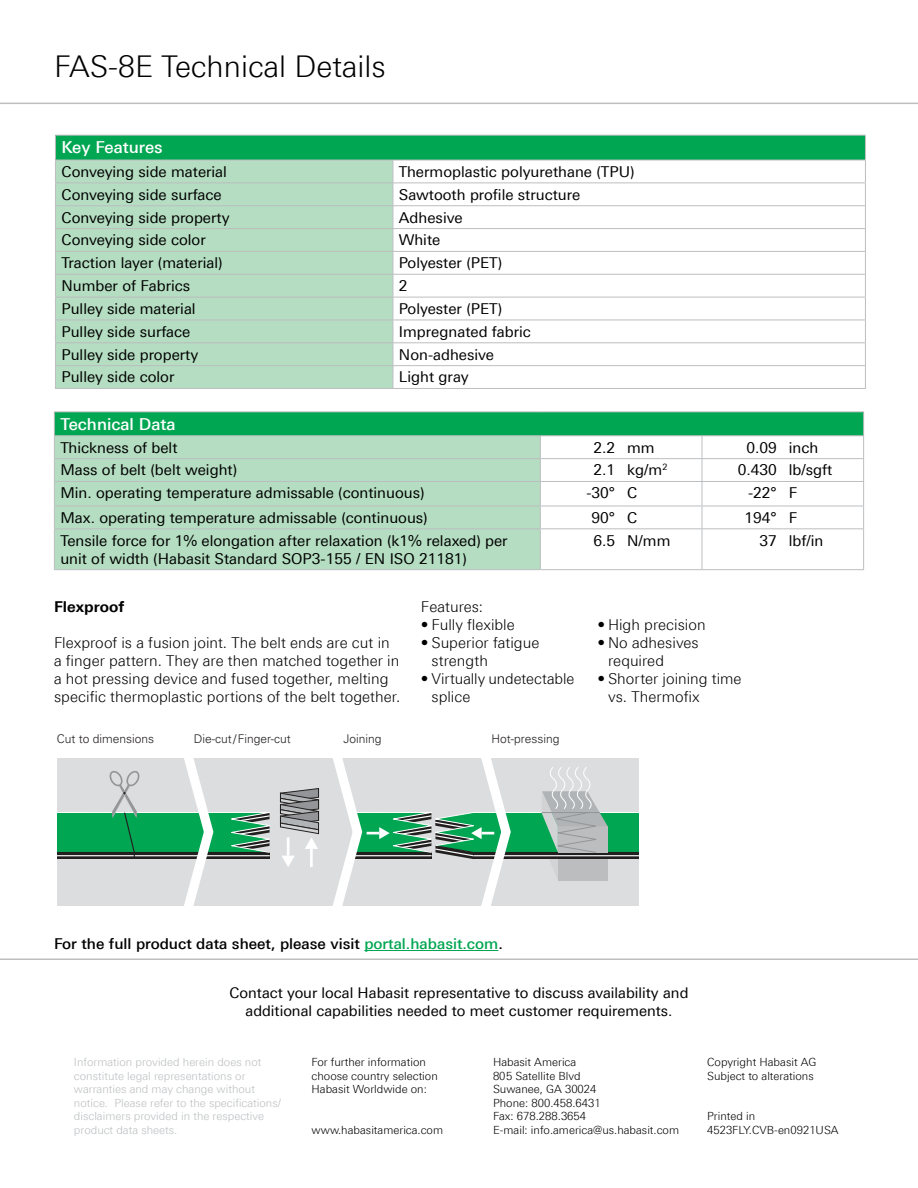
<style>
.page{position:relative;width:918px;height:1188px;background:#fff}
.page>*{position:absolute;margin:0;border:0;box-sizing:border-box;transform-origin:0 0}
.t1{font:300 30px "Linotype Univers 330";color:#000}
.t2{font:500 16.5px "Linotype Univers 530";color:#fff}
.t3{font:15px/18px "Linotype Univers 430";color:#000}
.t4{font:300 15px/18px "Linotype Univers 330";color:#000}
.t5{font:500 15px "Linotype Univers 530";color:#000}
.t6{font:700 15px "Linotype Univers 630";letter-spacing:.005em;color:#000}
.t7{font:14.85px/17.7px "Linotype Univers 430";color:#000;text-align:center}
.t8{font:300 12px "Univers";color:#221f1f}
.t9{font:300 11.25px/13.5px "Linotype Univers 330";color:#000}
.t10{font:300 11.25px/13.5px "Linotype Univers 330";color:#bcbec0}
.s1{color:#00a651}
</style>
<div class="page">
<div style="left:55px;top:758px;width:585px;height:148px;background:#dcddde"></div>
<svg style="left:57px;top:766px;width:583px;height:115px"></svg>
<hr style="left:55px;top:753px;width:2px;height:157px;background:#fff">
<svg style="left:177px;top:758px;width:339px;height:148px"></svg>
<hr style="left:0;top:103px;width:918px;height:1px;background:#bcbec0">
<hr style="left:0;top:959px;width:918px;height:1px;background:#bcbec0">
<div style="left:55px;top:135px;width:810px;height:25px;background:#00a651"></div>
<div style="left:56px;top:161px;width:337px;height:227px;background:#b4ddc1"></div>
<svg style="left:394px;top:182px;width:471px;height:185px"></svg>
<hr style="left:55px;top:135px;width:338px;height:1px;background:#bcbec0">
<hr style="left:393px;top:135px;width:473px;height:1px;background:#bcbec0">
<hr style="left:55px;top:160px;width:338px;height:1px;background:#bcbec0">
<hr style="left:393px;top:160px;width:473px;height:1px;background:#bcbec0">
<hr style="left:55px;top:183px;width:338px;height:1px;background:#bcbec0">
<hr style="left:393px;top:183px;width:473px;height:1px;background:#bcbec0">
<hr style="left:55px;top:205px;width:338px;height:1px;background:#bcbec0">
<hr style="left:393px;top:205px;width:473px;height:1px;background:#bcbec0">
<hr style="left:55px;top:228px;width:338px;height:1px;background:#bcbec0">
<hr style="left:393px;top:228px;width:473px;height:1px;background:#bcbec0">
<hr style="left:55px;top:251px;width:338px;height:1px;background:#bcbec0">
<hr style="left:393px;top:251px;width:473px;height:1px;background:#bcbec0">
<hr style="left:55px;top:274px;width:338px;height:1px;background:#bcbec0">
<hr style="left:393px;top:274px;width:473px;height:1px;background:#bcbec0">
<hr style="left:55px;top:297px;width:338px;height:1px;background:#bcbec0">
<hr style="left:393px;top:297px;width:473px;height:1px;background:#bcbec0">
<hr style="left:55px;top:320px;width:338px;height:1px;background:#bcbec0">
<hr style="left:393px;top:320px;width:473px;height:1px;background:#bcbec0">
<hr style="left:55px;top:342px;width:338px;height:1px;background:#bcbec0">
<hr style="left:393px;top:342px;width:473px;height:1px;background:#bcbec0">
<hr style="left:55px;top:365px;width:338px;height:1px;background:#bcbec0">
<svg style="left:55px;top:136px;width:1px;height:252px"></svg>
<hr style="left:393px;top:365px;width:473px;height:1px;background:#bcbec0">
<svg style="left:393px;top:160px;width:1px;height:228px"></svg>
<svg style="left:865px;top:136px;width:1px;height:252px"></svg>
<hr style="left:55px;top:388px;width:338px;height:1px;background:#bcbec0">
<hr style="left:393px;top:388px;width:473px;height:1px;background:#bcbec0">
<div style="left:54px;top:412px;width:810px;height:24px;background:#00a651"></div>
<div style="left:55px;top:436px;width:485px;height:133px;background:#b4ddc1"></div>
<hr style="left:54px;top:411px;width:486px;height:1px;background:#bcbec0">
<hr style="left:540px;top:411px;width:81px;height:1px;background:#bcbec0">
<hr style="left:621px;top:411px;width:81px;height:1px;background:#bcbec0">
<hr style="left:702px;top:411px;width:81px;height:1px;background:#bcbec0">
<hr style="left:783px;top:411px;width:81px;height:1px;background:#bcbec0">
<hr style="left:54px;top:435px;width:486px;height:1px;background:#bcbec0">
<hr style="left:54px;top:458px;width:486px;height:1px;background:#bcbec0">
<hr style="left:54px;top:481px;width:486px;height:1px;background:#bcbec0">
<hr style="left:54px;top:506px;width:486px;height:1px;background:#bcbec0">
<svg style="left:54px;top:412px;width:1px;height:116px"></svg>
<svg style="left:540px;top:412px;width:324px;height:158px"></svg>
<hr style="left:54px;top:528px;width:486px;height:1px;background:#bcbec0">
<hr style="left:54px;top:529px;width:1px;height:40px;background:#bcbec0">
<hr style="left:540px;top:528px;width:81px;height:1px;background:#bcbec0">
<hr style="left:540px;top:529px;width:1px;height:40px;background:#bcbec0">
<hr style="left:54px;top:569px;width:486px;height:1px;background:#bcbec0">
<hr style="left:540px;top:569px;width:81px;height:1px;background:#bcbec0">
<hr style="left:364px;top:950px;width:134px;height:1px;background:#00a651">
<h1 class="t1" style="left:54px;top:48px;width:333px">FAS-8E Technical Details</h1>
<p class="t2" style="left:61px;top:138px;width:103px">Key Features</p>
<p class="t3" style="left:61px;top:163px;width:167px">Conveying side material</p>
<p class="t3" style="left:399px;top:163px;width:237px">Thermoplastic polyurethane (TPU)</p>
<p class="t3" style="left:61px;top:185px;width:162px">Conveying side surface</p>
<p class="t3" style="left:399px;top:185px;width:183px">Sawtooth profile structure</p>
<p class="t3" style="left:61px;top:208px;width:170px">Conveying side property</p>
<p class="t3" style="left:399px;top:208px;width:65px">Adhesive</p>
<p class="t3" style="left:61px;top:231px;width:146px">Conveying side color</p>
<p class="t3" style="left:399px;top:231px;width:43px">White</p>
<p class="t3" style="left:61px;top:254px;width:163px">Traction layer (material)</p>
<p class="t3" style="left:399px;top:254px;width:105px">Polyester (PET)</p>
<p class="t3" style="left:61px;top:277px;width:130px">Number of Fabrics</p>
<p class="t3" style="left:399px;top:277px;width:10px">2</p>
<p class="t3" style="left:61px;top:300px;width:136px">Pulley side material</p>
<p class="t3" style="left:399px;top:300px;width:105px">Polyester (PET)</p>
<p class="t3" style="left:61px;top:322px;width:131px">Pulley side surface</p>
<p class="t3" style="left:399px;top:322px;width:133px">Impregnated fabric</p>
<p class="t3" style="left:61px;top:345px;width:138px">Pulley side property</p>
<p class="t3" style="left:399px;top:345px;width:97px">Non-adhesive</p>
<p class="t3" style="left:61px;top:368px;width:115px">Pulley side color</p>
<p class="t3" style="left:399px;top:368px;width:71px">Light gray</p>
<p class="t2" style="left:60px;top:414px;width:117px">Technical Data</p>
<p class="t3" style="left:60px;top:438px;width:119px">Thickness of belt</p>
<p class="t3" style="left:593px;top:438px;width:63px">2.2 mm</p>
<p class="t3" style="left:746px;top:438px;width:73px">0.09 inch</p>
<p class="t3" style="left:60px;top:461px;width:178px">Mass of belt (belt weight)</p>
<p class="t3" style="left:593px;top:461px;width:76px">2.1 kg/m<sup>2</sup></p>
<p class="t3" style="left:738px;top:461px;width:96px">0.430 lb/sgft</p>
<p class="t3" style="left:60px;top:484px;width:366px">Min. operating temperature admissable (continuous)</p>
<p class="t3" style="left:587px;top:484px;width:52px">-30° C</p>
<p class="t3" style="left:748px;top:484px;width:51px">-22° F</p>
<p class="t3" style="left:60px;top:509px;width:369px">Max. operating temperature admissable (continuous)</p>
<p class="t3" style="left:592px;top:509px;width:47px">90° C</p>
<p class="t3" style="left:745px;top:509px;width:54px">194° F</p>
<p class="t3" style="left:60px;top:531px;width:449px">Tensile force for 1% elongation after relaxation (k1% relaxed) per unit of width (Habasit Standard SOP3-155 / EN ISO 21181)</p>
<p class="t3" style="left:593px;top:531px;width:79px">6.5 N/mm</p>
<p class="t3" style="left:759px;top:531px;width:66px">37 lbf/in</p>
<p class="t6" style="left:54px;top:598px;width:72px">Flexproof</p>
<p class="t4" style="left:54px;top:634px;width:348px">Flexproof is a fusion joint. The belt ends are cut in a finger pattern. They are then matched together in a hot pressing device and fused together, melting specific thermoplastic portions of the belt together.</p>
<p class="t4" style="left:421px;top:598px;width:64px">Features:</p>
<p class="t4" style="left:421px;top:616px;width:95px">• Fully flexible</p>
<p class="t4" style="left:432px;top:634px;width:109px;text-indent:-11px">• Superior fatigue strength</p>
<p class="t4" style="left:432px;top:670px;width:144px;text-indent:-11px">• Virtually undetectable splice</p>
<p class="t8" style="left:57px;top:731px;width:99px">Cut to dimensions</p>
<p class="t8" style="left:194px;top:731px;width:98px">Die-cut/Finger-cut</p>
<p class="t8" style="left:343px;top:731px;width:40px">Joining</p>
<p class="t8" style="left:491px;top:731px;width:70px">Hot-pressing</p>
<p class="t4" style="left:597px;top:616px;width:110px">• High precision</p>
<p class="t4" style="left:608px;top:634px;width:92px;text-indent:-11px">• No adhesives required</p>
<p class="t4" style="left:608px;top:670px;width:135px;text-indent:-11px">• Shorter joining time vs. Thermofix</p>
<p class="t5" style="left:54px;top:935px;width:450px">For the full product data sheet, please visit <span class="s1">portal.habasit.com</span>.</p>
<p class="t7" style="left:230px;top:984px;width:460px">Contact your local Habasit representative to discuss availability and additional capabilities needed to meet customer requirements.</p>
<p class="t10" style="left:74px;top:1055px;width:209px">Information provided herein does not constitute legal representations or warranties and may change without notice. Please refer to the specifications/ disclaimers provided in the respective product data sheets.</p>
<p class="t9" style="left:312px;top:1055px;width:128px">For further information choose country selection<br>Habasit Worldwide on:</p>
<p class="t9" style="left:493px;top:1055px;width:188px">Habasit America<br>805 Satellite Blvd<br>Suwanee, GA 30024<br>Phone: 800.458.6431<br>Fax: 678.288.3654<br>E-mail: info.america@us.habasit.com</p>
<p class="t9" style="left:707px;top:1055px;width:111px">Copyright Habasit AG<br>Subject to alterations</p>
<p class="t9" style="left:707px;top:1109px;width:133px">Printed in<br>4523FLY.CVB-en0921USA</p>
<p class="t9" style="left:312px;top:1123px;width:133px">www.habasitamerica.com</p>
</div>
